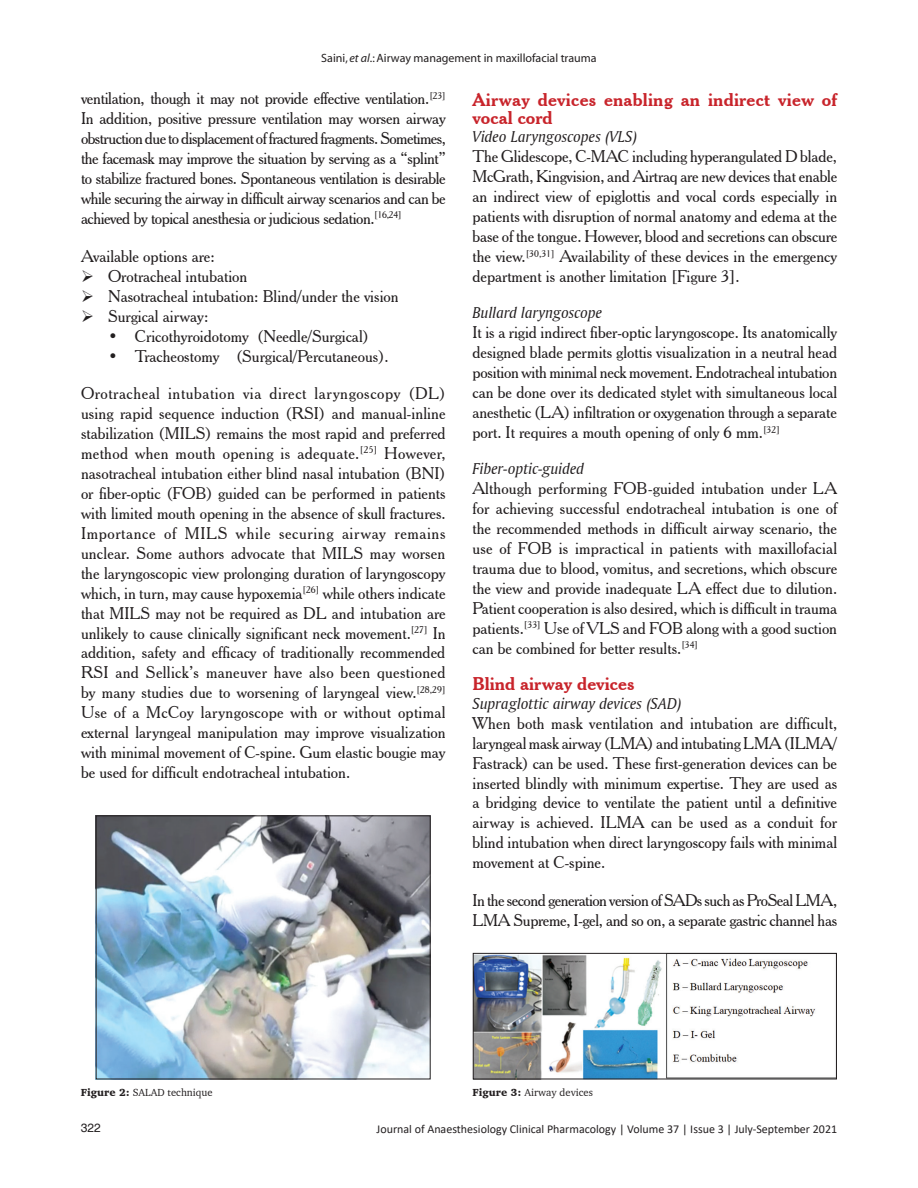
<style>
.page{position:relative;width:918px;height:1188px;background:#fff}
.page>*{position:absolute;margin:0;border:0;box-sizing:border-box;transform-origin:0 0}
.t1{font:700 18px/18.5px "Cheltenham BT";letter-spacing:.01em;color:#c8242b}
.TX{font:16.5px/20px "Cheltenham BT";color:#231f20;text-align:justify}
.L{font:16.5px "Cheltenham BT";color:#231f20}
.TX-2{font:16.5px/20px "Cheltenham BT";letter-spacing:-.03em;color:#231f20}
.t2{font:16.5px "Amerigo BT Italic A";color:#231f20}
.LL{font:16.5px "Cheltenham BT";color:#231f20}
.t3{font:12px "Calibri";color:#231f20}
.t4{font:12px "Myriad";color:#231f20}
.t5{font:12px "Helvetica";color:#231f20}
.FGC{font:10.5px "Charter BT";color:#231f20}
.s1{font-style:italic}
.s2{font-weight:900}
</style>
<div class="page">
<img style="left:98px;top:818px;width:330px;height:259px">
<div style="left:96px;top:816px;width:334px;height:263px;border:1px solid #231f20"></div>
<img style="left:475px;top:955px;width:341px;height:122px">
<div style="left:473px;top:953px;width:364px;height:126px;border:1px solid #231f20"></div>
<p class="t4" style="left:321px;top:52px;width:277px">Saini, <span class="s1">et al</span>.: Airway management in maxillofacial trauma</p>
<p class="TX" style="left:81px;top:88px;width:366px">ventilation, though it may not provide effective ventilation.<sup>[23] </sup>In addition, positive pressure ventilation may worsen airway obstruction due to displacement of fractured fragments. Sometimes, the facemask may improve the situation by serving as a “splint” to stabilize fractured bones. Spontaneous ventilation is desirable while securing the airway in difficult airway scenarios and can be achieved by topical anesthesia or judicious sedation.<sup>[16,24]</sup></p>
<p class="L" style="left:81px;top:246px;width:135px">Available options are:</p>
<p class="L" style="left:81px;top:266px;width:168px">➢ Orotracheal intubation</p>
<p class="L" style="left:81px;top:286px;width:319px">➢ Nasotracheal intubation: Blind/under the vision</p>
<p class="L" style="left:81px;top:306px;width:129px">➢ Surgical airway:</p>
<p class="L" style="left:108px;top:326px;width:262px">• Cricothyroidotomy (Needle/Surgical)</p>
<p class="LL" style="left:108px;top:346px;width:282px">• Tracheostomy (Surgical/Percutaneous).</p>
<p class="TX" style="left:81px;top:383px;width:366px">Orotracheal intubation via direct laryngoscopy (DL) using rapid sequence induction (RSI) and manual‑inline stabilization (MILS) remains the most rapid and preferred method when mouth opening is adequate.<sup>[25]</sup> However, nasotracheal intubation either blind nasal intubation (BNI) or fiber‑optic (FOB) guided can be performed in patients with limited mouth opening in the absence of skull fractures.<br>Importance of MILS while securing airway remains unclear. Some authors advocate that MILS may worsen the laryngoscopic view prolonging duration of laryngoscopy which, in turn, may cause hypoxemia<sup>[26]</sup> while others indicate that MILS may not be required as DL and intubation are unlikely to cause clinically significant neck movement.<sup>[27]</sup> In addition, safety and efficacy of traditionally recommended RSI and Sellick’s maneuver have also been questioned by many studies due to worsening of laryngeal view.<sup>[28,29] </sup>Use of a McCoy laryngoscope with or without optimal external laryngeal manipulation may improve visualization with minimal movement of C‑spine. Gum elastic bougie may be used for difficult endotracheal intubation.</p>
<h2 class="t1" style="left:472px;top:90px;width:366px">Airway devices enabling an indirect view of vocal cord</h2>
<h3 class="t2" style="left:472px;top:127px;width:166px">Video Laryngoscopes (VLS)</h3>
<p class="TX" style="left:472px;top:146px;width:366px">The Glidescope, C‑MAC including hyperangulated D blade, McGrath, Kingvision, and Airtraq are new devices that enable an indirect view of epiglottis and vocal cords especially in patients with disruption of normal anatomy and edema at the base of the tongue. However, blood and secretions can obscure the view.<sup>[30,31]</sup> Availability of these devices in the emergency department is another limitation [Figure 3].</p>
<h3 class="t2" style="left:472px;top:303px;width:131px">Bullard laryngoscope</h3>
<p class="TX" style="left:472px;top:322px;width:366px">It is a rigid indirect fiber‑optic laryngoscope. Its anatomically designed blade permits glottis visualization in a neutral head position with minimal neck movement. Endotracheal intubation can be done over its dedicated stylet with simultaneous local anesthetic (LA) infiltration or oxygenation through a separate port. It requires a mouth opening of only 6 mm.<sup>[32]</sup></p>
<h3 class="t2" style="left:472px;top:459px;width:113px">Fiber‑optic‑guided</h3>
<p class="TX" style="left:472px;top:478px;width:366px">Although performing FOB‑guided intubation under LA for achieving successful endotracheal intubation is one of the recommended methods in difficult airway scenario, the use of FOB is impractical in patients with maxillofacial trauma due to blood, vomitus, and secretions, which obscure the view and provide inadequate LA effect due to dilution.<br>Patient cooperation is also desired, which is difficult in trauma patients.<sup>[33]</sup> Use of VLS and FOB along with a good suction can be combined for better results.<sup>[34]</sup></p>
<h2 class="t1" style="left:472px;top:674px;width:163px">Blind airway devices</h2>
<h3 class="t2" style="left:472px;top:693px;width:211px">Supraglottic airway devices (SAD)</h3>
<p class="TX" style="left:472px;top:713px;width:366px">When both mask ventilation and intubation are difficult, laryngeal mask airway (LMA) and intubating LMA (ILMA/ Fastrack) can be used. These first‑generation devices can be inserted blindly with minimum expertise. They are used as a bridging device to ventilate the patient until a definitive airway is achieved. ILMA can be used as a conduit for blind intubation when direct laryngoscopy fails with minimal movement at C‑spine.</p>
<p class="TX-2" style="left:472px;top:890px;width:366px">In the second generation version of SADs such as ProSeal LMA,<br>LMA Supreme, I‑gel, and so on, a separate gastric channel has</p>
<p class="FGC" style="left:81px;top:1086px;width:133px"><span class="s2">Figure 2:</span> SALAD technique</p>
<p class="FGC" style="left:472px;top:1086px;width:122px"><span class="s2">Figure 3:</span> Airway devices</p>
<p class="t5" style="left:81px;top:1121px;width:22px">322</p>
<p class="t3" style="left:377px;top:1120px;width:462px">Journal of Anaesthesiology Clinical Pharmacology | Volume 37 | Issue 3 | July‑September 2021</p>
</div>
